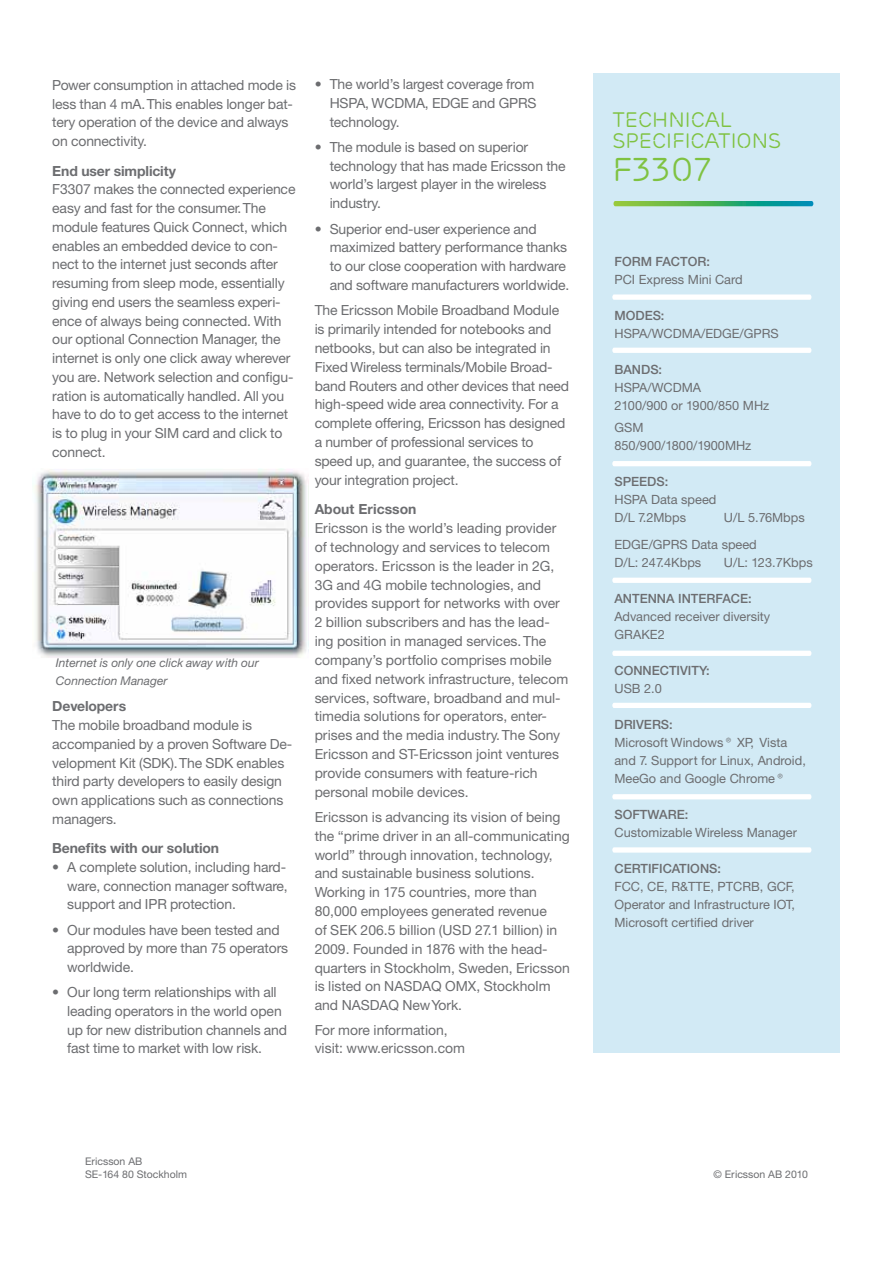
<style>
.page{position:relative;width:893px;height:1263px;background:#fff}
.page>*{position:absolute;margin:0;border:0;box-sizing:border-box;transform-origin:0 0}
.t1{font:33px "Ericsson Capital";color:#7fc241}
.t2{font:21px/21px "Ericsson Capital";color:#7fc241}
.t3{font:13.95px/18.9px "Ericsson Sans";letter-spacing:-.01em;color:#6c6d70}
.t4{font:700 13.95px "Ericsson Sans";letter-spacing:-.01em;color:#6c6d70}
.t5{font:12.75px/18px "Ericsson Sans";color:#6c6d70}
.t6{font:500 12.75px "Ericsson Sans";color:#6c6d70}
.t7{font:italic 12px/18px "Ericsson Sans";color:#6c6d70}
.t8{font:10.5px/12.6px "Ericsson Sans";color:#6c6d70}
</style>
<div class="page">
<div style="left:594px;top:74px;width:246px;height:979px;background:#d2eaf5"></div>
<svg style="left:613px;top:201px;width:200px;height:5px"></svg>
<svg style="left:612px;top:348px;width:199px;height:5px"></svg>
<svg style="left:612px;top:461px;width:199px;height:5px"></svg>
<svg style="left:612px;top:794px;width:199px;height:5px"></svg>
<svg style="left:612px;top:578px;width:199px;height:5px"></svg>
<svg style="left:612px;top:847px;width:199px;height:6px"></svg>
<svg style="left:612px;top:294px;width:199px;height:6px"></svg>
<svg style="left:612px;top:703px;width:199px;height:5px"></svg>
<svg style="left:612px;top:651px;width:199px;height:5px"></svg>
<img style="left:34px;top:468px;width:273px;height:190px">
<p class="t3" style="left:52px;top:76px;width:245px">Power consumption in attached mode is less than 4 mA. This enables longer bat&shy;tery operation of the device and always on connectivity.</p>
<p class="t4" style="left:52px;top:163px;width:125px">End user simplicity</p>
<p class="t3" style="left:52px;top:180px;width:245px">F3307 makes the connected experience easy and fast for the consumer. The module features Quick Connect, which enables an embedded device to con&shy;nect to the internet just seconds after resuming from sleep mode, essentially giving end users the seamless experi&shy;ence of always being connected. With our optional Connection Manager, the internet is only one click away wherever you are. Network selection and configu&shy;ration is automatically handled. All you have to do to get access to the internet is to plug in your SIM card and click to connect.</p>
<p class="t7" style="left:56px;top:653px;width:204px">Internet is only one click away with our<br>Connection Manager</p>
<p class="t4" style="left:52px;top:698px;width:75px">Developers</p>
<p class="t3" style="left:52px;top:716px;width:241px">The mobile broadband module is accompanied by a proven Software De&shy;velopment Kit (SDK). The SDK enables third party developers to easily design own applications such as connections managers.</p>
<p class="t4" style="left:52px;top:840px;width:168px">Benefits with our solution</p>
<p class="t3" style="left:67px;top:858px;width:222px;text-align:justify;text-indent:-15px">• A complete solution, including hard&shy;ware, connection manager software, support and IPR protection.</p>
<p class="t3" style="left:67px;top:920px;width:222px;text-indent:-15px">• Our modules have been tested and approved by more than 75 operators worldwide.</p>
<p class="t3" style="left:67px;top:983px;width:221px;text-indent:-15px">• Our long term relationships with all leading operators in the world open up for new distribution channels and fast time to market with low risk.</p>
<p class="t3" style="left:330px;top:75px;width:208px;text-indent:-15px">• The world’s largest coverage from<br>HSPA, WCDMA, EDGE and GPRS technology.</p>
<p class="t3" style="left:330px;top:137px;width:238px;text-indent:-15px">• The module is based on superior technology that has made Ericsson the world’s largest player in the wireless industry.</p>
<p class="t3" style="left:330px;top:219px;width:241px;text-indent:-15px">• Superior end-user experience and maximized battery performance thanks to our close cooperation with hardware and software manufacturers worldwide.</p>
<p class="t3" style="left:315px;top:301px;width:256px">The Ericsson Mobile Broadband Module is primarily intended for notebooks and netbooks, but can also be integrated in Fixed Wireless terminals/Mobile Broad&shy;band Routers and other devices that need high-speed wide area connectivity. For a complete offering, Ericsson has designed a number of professional services to speed up, and guarantee, the success of your integration project.</p>
<p class="t4" style="left:315px;top:501px;width:103px">About Ericsson</p>
<p class="t3" style="left:315px;top:519px;width:255px">Ericsson is the world’s leading provider of technology and services to telecom operators. Ericsson is the leader in 2G, 3G and 4G mobile technologies, and provides support for networks with over 2 billion subscribers and has the lead&shy;ing position in managed services. The company’s portfolio comprises mobile and fixed network infrastructure, telecom services, software, broadband and mul&shy;timedia solutions for operators, enter&shy;prises and the media industry. The Sony Ericsson and ST-Ericsson joint ventures provide consumers with feature-rich personal mobile devices.</p>
<p class="t3" style="left:315px;top:808px;width:257px">Ericsson is advancing its vision of being the “prime driver in an all-communicating world” through innovation, technology, and sustainable business solutions.<br>Working in 175 countries, more than 80,000 employees generated revenue<br>of SEK 206.5 billion (USD 27.1 billion) in 2009. Founded in 1876 with the head&shy;quarters in Stockholm, Sweden, Ericsson is listed on NASDAQ OMX, Stockholm and NASDAQ New York.</p>
<p class="t3" style="left:315px;top:1021px;width:152px;line-height:18.3px">For more information, visit: www.ericsson.com</p>
<p class="t8" style="left:85px;top:1155px;width:104px">Ericsson AB<br>SE-164 80 Stockholm</p>
<h2 class="t2" style="left:612px;top:110px;width:171px">TECHNICAL<br>SPECIFICATIONS</h2>
<h1 class="t1" style="left:612px;top:151px;width:100px">F3307</h1>
<p class="t6" style="left:614px;top:254px;width:97px">FORM FACTOR:</p>
<p class="t5" style="left:614px;top:270px;width:130px">PCI Express Mini Card</p>
<p class="t6" style="left:614px;top:308px;width:52px">MODES:</p>
<p class="t5" style="left:614px;top:324px;width:166px">HSPA/WCDMA/EDGE/GPRS</p>
<p class="t6" style="left:614px;top:362px;width:49px">BANDS:</p>
<p class="t5" style="left:614px;top:378px;width:156px">HSPA/WCDMA<br>2100/900 or 1900/850 MHz</p>
<p class="t5" style="left:614px;top:418px;width:138px">GSM<br>850/900/1800/1900MHz</p>
<p class="t6" style="left:614px;top:474px;width:55px">SPEEDS:</p>
<p class="t5" style="left:614px;top:490px;width:103px">HSPA Data speed<br>D/L 7.2Mbps</p>
<p class="t5" style="left:614px;top:504px;width:192px;line-height:26.5px;text-indent:109px">U/L 5.76Mbps<br>EDGE/GPRS Data speed</p>
<p class="t5" style="left:614px;top:553px;width:88px">D/L: 247.4Kbps</p>
<p class="t5" style="left:724px;top:553px;width:90px">U/L: 123.7Kbps</p>
<p class="t6" style="left:614px;top:591px;width:139px">ANTENNA INTERFACE:</p>
<p class="t5" style="left:614px;top:607px;width:157px">Advanced receiver diversity<br>GRAKE2</p>
<p class="t6" style="left:614px;top:663px;width:97px">CONNECTIVITY:</p>
<p class="t5" style="left:614px;top:679px;width:49px">USB 2.0</p>
<p class="t6" style="left:614px;top:717px;width:60px">DRIVERS:</p>
<p class="t5" style="left:614px;top:733px;width:193px">Microsoft Windows® XP, Vista and 7. Support for Linux, Android,<br>MeeGo and Google Chrome®</p>
<p class="t6" style="left:614px;top:807px;width:75px">SOFTWARE:</p>
<p class="t5" style="left:614px;top:823px;width:184px">Customizable Wireless Manager</p>
<p class="t6" style="left:614px;top:861px;width:108px">CERTIFICATIONS:</p>
<p class="t5" style="left:614px;top:877px;width:182px;text-align:justify">FCC, CE, R&amp;TTE, PTCRB, GCF, Operator and Infrastructure IOT, Microsoft certified driver</p>
<p class="t8" style="left:714px;top:1168px;width:96px">© Ericsson AB 2010</p>
</div>
